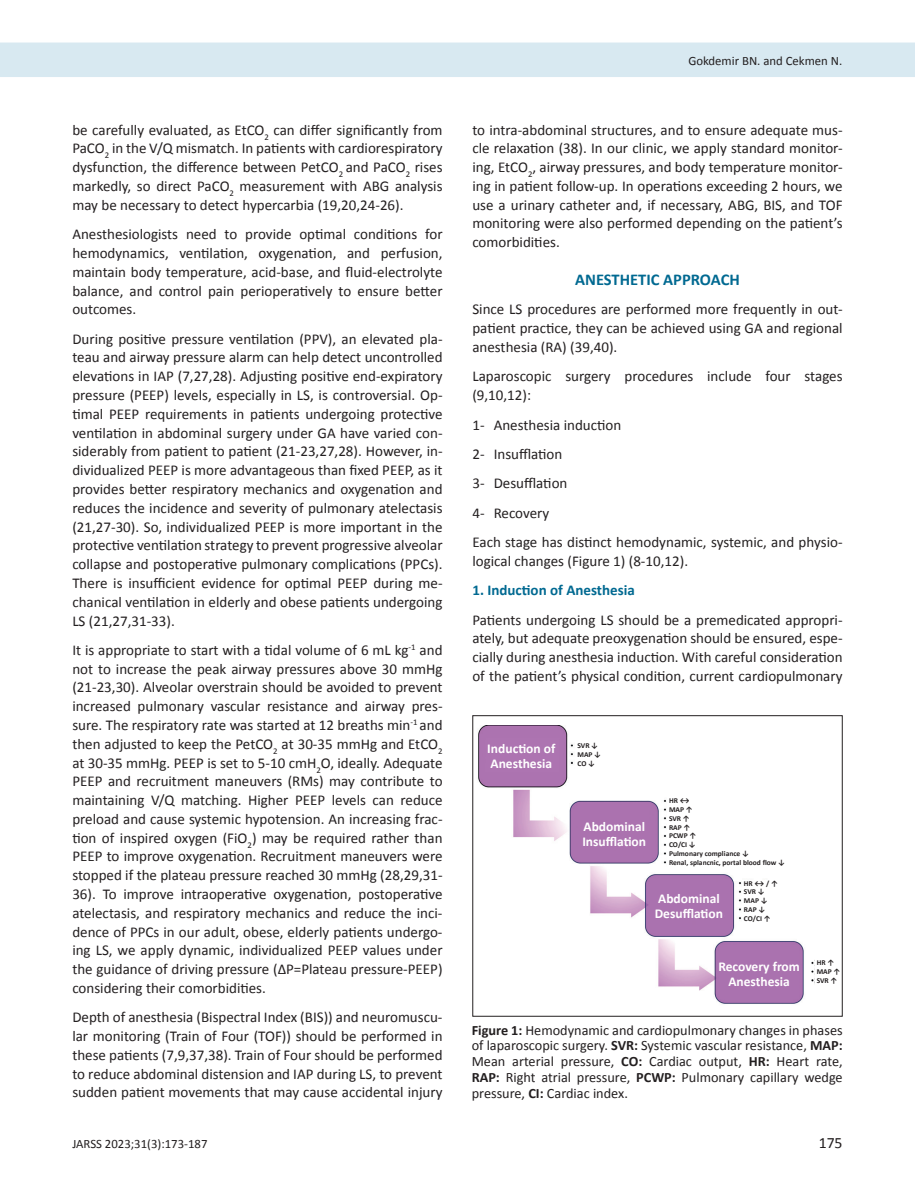
<style>
.page{position:relative;width:915px;height:1191px;background:#fff}
.page>*{position:absolute;margin:0;border:0;box-sizing:border-box;transform-origin:0 0}
.t1{font:700 16.5px "Calibri";color:#006991}
.t2{font:15.75px "Calibri";color:#231f20}
.t3{font:15px/18.8px "Calibri";color:#231f20;text-align:justify}
.t4{font:700 15px "Calibri";color:#006991}
.t5{font:14.25px/15.8px "Calibri";color:#231f20;text-align:justify}
.t6{font:700 13.5px/15px "Calibri";color:#fff}
.t7{font:12.75px "Calibri";color:#231f20}
.t8{font:700 7.5px/8.7px "Calibri";color:#231f20}
.s1{font-weight:700}
</style>
<div class="page">
<div style="left:0;top:43px;width:914px;height:34px;background:#d8e9f1"></div>
<img style="left:478px;top:725px;width:336px;height:279px">
<div style="left:472px;top:715px;width:370px;height:301px;border:1px solid #231f20"></div>
<div style="left:575px;top:742px;width:80px;height:33px;background:#fff"></div>
<div style="left:666px;top:797px;width:123px;height:74px;background:#fff"></div>
<div style="left:741px;top:880px;width:67px;height:47px;background:#fff"></div>
<p class="t3" style="left:72px;top:120px;width:371px">be carefully evaluated, as EtCO<sub>2</sub> can differ significantly from PaCO<sub>2</sub> in the V/Q mismatch. In patients with cardiorespiratory dysfunction, the difference between PetCO<sub>2</sub> and PaCO<sub>2</sub> rises markedly, so direct PaCO<sub>2</sub> measurement with ABG analysis may be necessary to detect hypercarbia (19,20,24-26).</p>
<p class="t3" style="left:72px;top:225px;width:371px">Anesthesiologists need to provide optimal conditions for hemodynamics, ventilation, oxygenation, and perfusion, maintain body temperature, acid-base, and fluid-electrolyte balance, and control pain perioperatively to ensure better outcomes.</p>
<p class="t3" style="left:72px;top:329px;width:371px">During positive pressure ventilation (PPV), an elevated pla&shy;teau and airway pressure alarm can help detect uncontrolled elevations in IAP (7,27,28). Adjusting positive end-expiratory pressure (PEEP) levels, especially in LS, is controversial. Op&shy;timal PEEP requirements in patients undergoing protective ventilation in abdominal surgery under GA have varied con&shy;siderably from patient to patient (21-23,27,28). However, in&shy;dividualized PEEP is more advantageous than fixed PEEP, as it provides better respiratory mechanics and oxygenation and reduces the incidence and severity of pulmonary atelectasis (21,27-30). So, individualized PEEP is more important in the protective ventilation strategy to prevent progressive alveolar collapse and postoperative pulmonary complications (PPCs).<br>There is insufficient evidence for optimal PEEP during me&shy;chanical ventilation in elderly and obese patients undergoing LS (21,27,31-33).</p>
<p class="t3" style="left:72px;top:640px;width:371px">It is appropriate to start with a tidal volume of 6 mL kg<sup>-1</sup> and not to increase the peak airway pressures above 30 mmHg (21-23,30). Alveolar overstrain should be avoided to prevent increased pulmonary vascular resistance and airway pres&shy;sure. The respiratory rate was started at 12 breaths min<sup>-1</sup> and then adjusted to keep the PetCO<sub>2</sub> at 30-35 mmHg and EtCO<sub>2 </sub>at 30-35 mmHg. PEEP is set to 5-10 cmH<sub>2</sub>O, ideally. Adequate PEEP and recruitment maneuvers (RMs) may contribute to maintaining V/Q matching. Higher PEEP levels can reduce preload and cause systemic hypotension. An increasing frac&shy;tion of inspired oxygen (FiO<sub>2</sub>) may be required rather than PEEP to improve oxygenation. Recruitment maneuvers were stopped if the plateau pressure reached 30 mmHg (28,29,31- 36). To improve intraoperative oxygenation, postoperative atelectasis, and respiratory mechanics and reduce the inci&shy;dence of PPCs in our adult, obese, elderly patients undergo&shy;ing LS, we apply dynamic, individualized PEEP values under the guidance of driving pressure (ΔP=Plateau pressure-PEEP) considering their comorbidities.</p>
<p class="t3" style="left:72px;top:1008px;width:371px">Depth of anesthesia (Bispectral Index (BIS)) and neuromuscu&shy;lar monitoring (Train of Four (TOF)) should be performed in these patients (7,9,37,38). Train of Four should be performed to reduce abdominal distension and IAP during LS, to prevent sudden patient movements that may cause accidental injury</p>
<p class="t7" style="left:72px;top:1136px;width:137px">JARSS 2023;31(3):173-187</p>
<p class="t7" style="left:688px;top:52px;width:155px">Gokdemir BN. and Cekmen N.</p>
<p class="t3" style="left:472px;top:120px;width:371px">to intra-abdominal structures, and to ensure adequate mus&shy;cle relaxation (38). In our clinic, we apply standard monitor&shy;ing, EtCO<sub>2</sub>, airway pressures, and body temperature monitor&shy;ing in patient follow-up. In operations exceeding 2 hours, we use a urinary catheter and, if necessary, ABG, BIS, and TOF monitoring were also performed depending on the patient’s comorbidities.</p>
<p class="t1" style="left:575px;top:269px;width:166px">ANESTHETIC APPROACH</p>
<p class="t3" style="left:472px;top:300px;width:371px">Since LS procedures are performed more frequently in out&shy;patient practice, they can be achieved using GA and regional anesthesia (RA) (39,40).</p>
<p class="t3" style="left:472px;top:367px;width:371px">Laparoscopic surgery procedures include four stages (9,10,12):</p>
<p class="t3" style="left:472px;top:410px;width:371px;line-height:29.4px;text-align:left">1- Anesthesia induction<br>2- Insufflation<br>3- Desufflation<br>4- Recovery<br>Each stage has distinct hemodynamic, systemic, and physio-</p>
<p class="t3" style="left:472px;top:551px;width:217px">logical changes (Figure 1) (8-10,12).</p>
<p class="t4" style="left:472px;top:580px;width:164px">1. Induction of Anesthesia</p>
<p class="t3" style="left:472px;top:610px;width:371px">Patients undergoing LS should be a premedicated appropri&shy;ately, but adequate preoxygenation should be ensured, espe&shy;cially during anesthesia induction. With careful consideration of the patient’s physical condition, current cardiopulmonary</p>
<p class="t6" style="left:487px;top:741px;width:69px">Induction of<br>Anesthesia</p>
<p class="t8" style="left:577px;top:741px;width:25px">SVR ↓<br>MAP ↓<br>CO ↓</p>
<p class="t6" style="left:582px;top:818px;width:65px">Abdominal<br>Insufflation</p>
<p class="t8" style="left:668px;top:796px;width:117px">HR ↔<br>MAP ↑<br>SVR ↑<br>RAP ↑<br>PCWP ↑<br>CO/CI ↓<br>Pulmonary compliance ↓<br>Renal, splancnic, portal blood flow ↓</p>
<p class="t8" style="left:743px;top:879px;width:35px">HR ↔ / ↑<br>SVR ↓<br>MAP ↓<br>RAP ↓<br>CO/CI ↑</p>
<p class="t6" style="left:654px;top:891px;width:70px">Abdominal<br>Desufflation</p>
<p class="t6" style="left:718px;top:959px;width:83px;text-align:center">Recovery from<br>Anesthesia</p>
<p class="t8" style="left:816px;top:957px;width:25px">HR ↑<br>MAP ↑<br>SVR ↑</p>
<p class="t5" style="left:471px;top:1022px;width:372px"><span class="s1">Figure 1:</span> Hemodynamic and cardiopulmonary changes in phases of laparoscopic surgery. <span class="s1">SVR:</span> Systemic vascular resistance, <span class="s1">MAP:<br></span>Mean arterial pressure, <span class="s1">CO:</span> Cardiac output, <span class="s1">HR:</span> Heart rate, <span class="s1">RAP:</span> Right atrial pressure, <span class="s1">PCWP:</span> Pulmonary capillary wedge pressure, <span class="s1">CI:</span> Cardiac index.</p>
<p class="t2" style="left:818px;top:1133px;width:25px">175</p>
</div>
